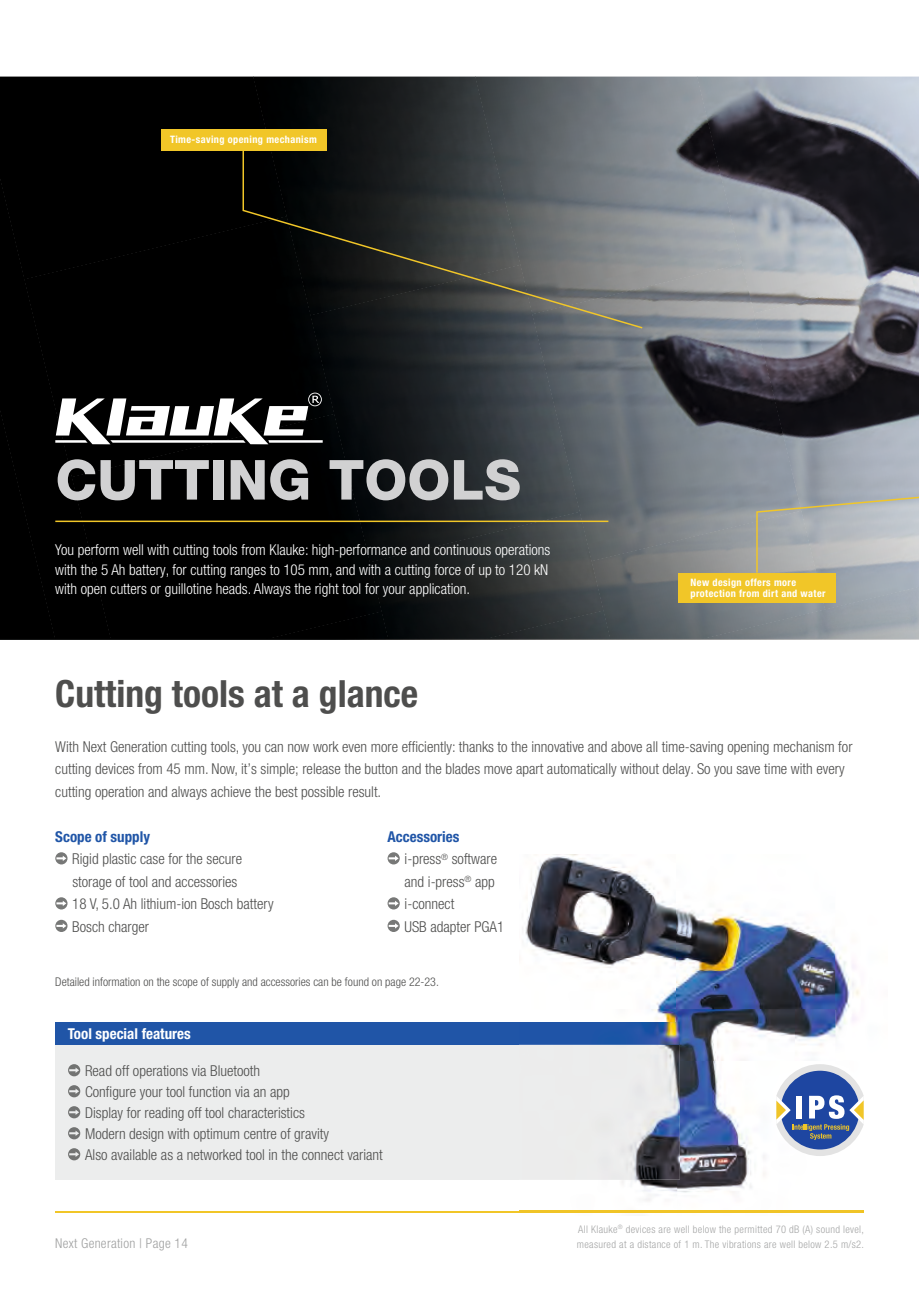
<style>
.page{position:relative;width:919px;height:1289px;background:#fff}
.page>*{position:absolute;margin:0;border:0;box-sizing:border-box;transform-origin:0 0}
.t1{font:800 55.2px "Helvetica Neue LT Pro";color:#d1d1d2}
.t2{font:700 condensed 37.5px "Helvetica Neue LT Pro";color:#4e4e4d}
.t3{font:300 condensed 15px/22.5px "Helvetica Neue LT Pro";color:#4e4e4d}
.t4{font:300 condensed 15px/19.5px "Helvetica Neue LT Pro";color:#fff}
.t5{font:700 condensed 15px "Helvetica Neue LT Pro";color:#fff}
.t6{font:700 condensed 15px "Helvetica Neue LT Pro";color:#2055a7}
.t7{font:300 condensed 13.5px "Helvetica Neue LT Pro";letter-spacing:.02em;color:#a0a1a1}
.t8{font:300 condensed 12px "Helvetica Neue LT Pro";color:#4e4e4d}
.t9{font:300 condensed 10.5px/15px "Helvetica Neue LT Pro";letter-spacing:.03em;color:#a5a6a6}
.t10{font:700 condensed 10.2px/11.2px "Helvetica Neue LT Pro";letter-spacing:.04em;color:#fff}
.s1{font-weight:700;color:#2055a7}
</style>
<div class="page">
<hr style="left:55px;top:1210px;width:808px;height:2px;background:#f1c628">
<img style="left:0;top:639px;width:918px;height:1px">
<div style="left:0;top:77px;width:253px;height:139px;background:#000"></div>
<div style="left:0;top:177px;width:111px;height:462px;background:#000"></div>
<img style="left:253px;top:77px;width:222px;height:69px">
<img style="left:475px;top:77px;width:221px;height:186px">
<img style="left:696px;top:77px;width:222px;height:198px">
<div style="left:24px;top:216px;width:286px;height:261px;background:#000"></div>
<div style="left:0;top:408px;width:55px;height:231px;background:#000"></div>
<img style="left:310px;top:330px;width:222px;height:181px">
<img style="left:532px;top:263px;width:269px;height:248px">
<div style="left:72px;top:414px;width:310px;height:225px;background:#000"></div>
<img style="left:753px;top:275px;width:165px;height:311px">
<img style="left:911px;top:273px;width:7px;height:34px">
<img style="left:369px;top:511px;width:222px;height:128px">
<div style="left:266px;top:611px;width:122px;height:28px;background:#000"></div>
<img style="left:591px;top:510px;width:164px;height:129px">
<img style="left:484px;top:610px;width:126px;height:29px">
<img style="left:701px;top:586px;width:217px;height:53px">
<div style="left:55px;top:1038px;width:624px;height:141px;background:#eceded"></div>
<div style="left:55px;top:1022px;width:624px;height:22px;background:#2055a7"></div>
<img style="left:525px;top:854px;width:310px;height:206px">
<img style="left:835px;top:952px;width:29px;height:261px">
<img style="left:677px;top:1060px;width:158px;height:153px">
<img style="left:519px;top:1179px;width:158px;height:34px">
<img style="left:519px;top:1210px;width:344px;height:2px">
<img style="left:519px;top:1044px;width:160px;height:135px">
<img style="left:525px;top:1022px;width:154px;height:22px">
<svg style="left:55px;top:852px;width:12px;height:12px"></svg>
<svg style="left:55px;top:897px;width:12px;height:12px"></svg>
<svg style="left:55px;top:919px;width:12px;height:13px"></svg>
<svg style="left:68px;top:1064px;width:12px;height:12px"></svg>
<svg style="left:68px;top:1085px;width:12px;height:12px"></svg>
<svg style="left:68px;top:1106px;width:12px;height:12px"></svg>
<svg style="left:68px;top:1127px;width:12px;height:12px"></svg>
<svg style="left:68px;top:1148px;width:12px;height:12px"></svg>
<svg style="left:776px;top:1064px;width:87px;height:91px"></svg>
<svg style="left:387px;top:852px;width:13px;height:12px"></svg>
<svg style="left:387px;top:897px;width:13px;height:12px"></svg>
<svg style="left:387px;top:919px;width:13px;height:13px"></svg>
<svg style="left:755px;top:478px;width:163px;height:96px;background:#aeb2b4"></svg>
<svg style="left:242px;top:146px;width:402px;height:184px;background:#3a3c3c"></svg>
<div style="left:678px;top:572px;width:158px;height:30px;background:#f1c628"></div>
<hr style="left:55px;top:520px;width:553px;height:2px;background:#f1c628">
<svg style="left:55px;top:392px;width:268px;height:52px"></svg>
<div style="left:161px;top:129px;width:165px;height:21px;background:#f1c628"></div>
<p class="t10" style="left:170px;top:134px;width:148px">Time-saving opening mechanism</p>
<h1 class="t1" style="left:55px;top:447px;width:467px">CUTTING TOOLS</h1>
<p class="t4" style="left:55px;top:540px;width:496px">You perform well with cutting tools from Klauke: high-performance and continuous operations with the 5 Ah battery, for cutting ranges to 105 mm, and with a cutting force of up to 120 kN with open cutters or guillotine heads. Always the right tool for your application.</p>
<h2 class="t2" style="left:55px;top:670px;width:364px">Cutting tools at a glance</h2>
<p class="t10" style="left:690px;top:576px;width:136px">New design offers more protection from dirt and water</p>
<p class="t3" style="left:55px;top:735px;width:798px">With Next Generation cutting tools, you can now work even more efficiently: thanks to the innovative and above all time-saving opening mechanism for cutting devices from 45 mm. Now, it’s simple; release the button and the blades move apart automatically without delay. So you save time with every cutting operation and always achieve the best possible result.</p>
<p class="t6" style="left:55px;top:827px;width:96px">Scope of supply</p>
<p class="t3" style="left:72px;top:847px;width:203px">Rigid plastic case for the secure storage of tool and accessories<br>18 V, 5.0 Ah lithium-ion Bosch battery<br>Bosch charger</p>
<p class="t3" style="left:404px;top:825px;width:101px;text-indent:-17px"><span class="s1">Accessories </span>i-press<sup>®</sup> software and i-press<sup>®</sup> app i-connect<br>USB adapter PGA1</p>
<p class="t8" style="left:55px;top:974px;width:385px">Detailed information on the scope of supply and accessories can be found on page 22-23.</p>
<p class="t5" style="left:68px;top:1024px;width:124px">Tool special features</p>
<p class="t3" style="left:85px;top:1060px;width:299px;line-height:21px">Read off operations via Bluetooth<br>Configure your tool function via an app<br>Display for reading off tool characteristics<br>Modern design with optimum centre of gravity<br>Also available as a networked tool in the connect variant</p>
<p class="t7" style="left:55px;top:1235px;width:134px">Next Generation | Page 14</p>
<p class="t9" style="left:577px;top:1221px;width:288px">All Klauke<sup>®</sup> devices are well below the permitted 70 dB (A) sound level, measured at a distance of 1 m. The vibrations are well below 2.5 m/s2.</p>
</div>
